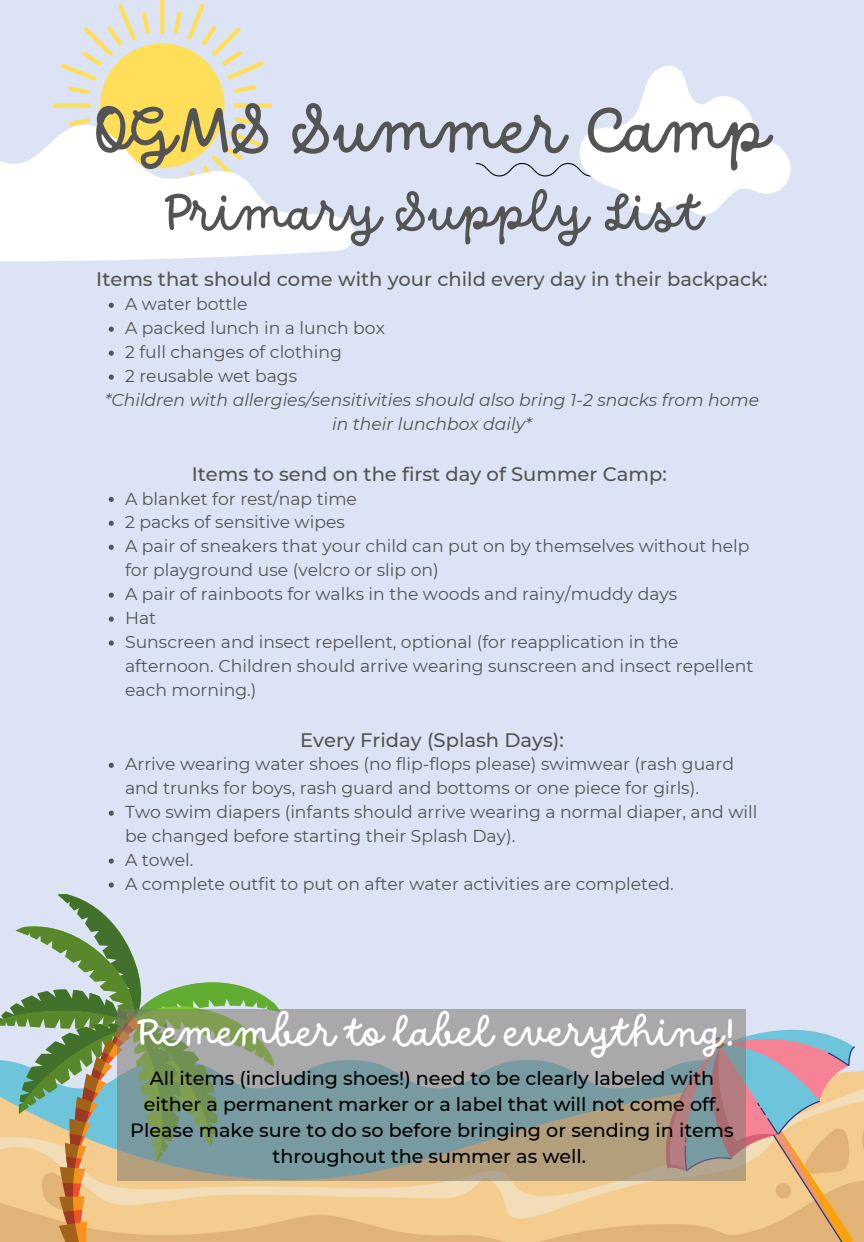
<style>
.page{position:relative;width:864px;height:1242px;background:#dce3f5}
.page>*{position:absolute;margin:0;border:0;box-sizing:border-box;transform-origin:0 0}
.t1{font:69.6px "DO Script Regular";color:#545454}
.t2{font:55.2px "DO Script Regular";color:#545454}
.t3{font:41.7px "DO Script Regular";color:#fff}
.t4{font:500 19.5px "Montserrat";color:#545454}
.t5{font:500 19.2px/25.8px "Montserrat";color:#000;text-align:center}
.t6{font:17.25px/24px "Montserrat";color:#545454}
.t7{font:italic 17.25px/24px "Montserrat";color:#545454;text-align:center}
</style>
<div class="page">
<img style="left:280px;top:1070px;width:584px;height:172px">
<svg style="left:656px;top:1029px;width:199px;height:213px;background:#d8ba95"></svg>
<div style="left:100px;top:43px;width:125px;height:125px;background:#ffde59;border-radius:50%"></div>
<svg style="left:160px;top:0;width:5px;height:35px"></svg>
<div style="left:233px;top:103px;width:39px;height:5px;background:#ffde59;border-radius:2px"></div>
<div style="left:53px;top:103px;width:38px;height:5px;background:#ffde59;border-radius:2px"></div>
<svg style="left:142px;top:12px;width:8px;height:22px"></svg>
<svg style="left:234px;top:85px;width:22px;height:8px"></svg>
<svg style="left:69px;top:118px;width:21px;height:5px"></svg>
<svg style="left:222px;top:117px;width:35px;height:6px"></svg>
<svg style="left:60px;top:4px;width:76px;height:90px"></svg>
<svg style="left:174px;top:3px;width:90px;height:76px"></svg>
<svg style="left:0;top:894px;width:280px;height:348px"></svg>
<svg style="left:0;top:123px;width:354px;height:139px;fill:#fff"></svg>
<svg style="left:476px;top:66px;width:315px;height:149px"></svg>
<svg style="left:109px;top:303px;width:5px;height:5px"></svg>
<svg style="left:109px;top:327px;width:5px;height:5px"></svg>
<svg style="left:109px;top:351px;width:5px;height:5px"></svg>
<svg style="left:109px;top:375px;width:5px;height:5px"></svg>
<svg style="left:109px;top:497px;width:5px;height:5px"></svg>
<svg style="left:109px;top:521px;width:5px;height:5px"></svg>
<svg style="left:109px;top:545px;width:5px;height:5px"></svg>
<svg style="left:109px;top:593px;width:5px;height:5px"></svg>
<svg style="left:109px;top:617px;width:5px;height:5px"></svg>
<svg style="left:109px;top:640px;width:5px;height:6px"></svg>
<svg style="left:109px;top:763px;width:5px;height:5px"></svg>
<svg style="left:109px;top:811px;width:5px;height:5px"></svg>
<svg style="left:109px;top:859px;width:5px;height:5px"></svg>
<svg style="left:109px;top:882px;width:5px;height:6px"></svg>
<svg style="left:118px;top:1009px;width:628px;height:171px;background:#939e95"></svg>
<p class="t1" style="left:93px;top:90px;width:679px">OGMS Summer Camp</p>
<p class="t2" style="left:160px;top:181px;width:545px">Primary Supply List</p>
<p class="t4" style="left:96px;top:268px;width:673px">Items that should come with your child every day in their backpack:</p>
<p class="t6" style="left:125px;top:292px;width:124px">A water bottle</p>
<p class="t6" style="left:125px;top:316px;width:261px">A packed lunch in a lunch box</p>
<p class="t6" style="left:125px;top:340px;width:218px">2 full changes of clothing</p>
<p class="t6" style="left:125px;top:364px;width:173px">2 reusable wet bags</p>
<p class="t7" style="left:105px;top:388px;width:656px">*Children with allergies/sensitivities should also bring 1-2 snacks from home in their lunchbox daily*</p>
<p class="t4" style="left:192px;top:462px;width:477px">Items to send on the first day of Summer Camp:</p>
<p class="t6" style="left:125px;top:486px;width:233px">A blanket for rest/nap time</p>
<p class="t6" style="left:125px;top:510px;width:221px">2 packs of sensitive wipes</p>
<p class="t6" style="left:125px;top:534px;width:626px">A pair of sneakers that your child can put on by themselves without help for playground use (velcro or slip on)</p>
<p class="t6" style="left:125px;top:582px;width:554px">A pair of rainboots for walks in the woods and rainy/muddy days</p>
<p class="t6" style="left:125px;top:606px;width:33px">Hat</p>
<p class="t6" style="left:125px;top:630px;width:630px">Sunscreen and insect repellent, optional (for reapplication in the afternoon. Children should arrive wearing sunscreen and insect repellent each morning.)</p>
<p class="t4" style="left:300px;top:728px;width:265px">Every Friday (Splash Days):</p>
<p class="t6" style="left:125px;top:752px;width:610px">Arrive wearing water shoes (no flip-flops please) swimwear (rash guard and trunks for boys, rash guard and bottoms or one piece for girls).</p>
<p class="t6" style="left:125px;top:800px;width:634px">Two swim diapers (infants should arrive wearing a normal diaper, and will be changed before starting their Splash Day).</p>
<p class="t6" style="left:125px;top:848px;width:70px">A towel.</p>
<p class="t6" style="left:125px;top:872px;width:550px">A complete outfit to put on after water activities are completed.</p>
<p class="t3" style="left:137px;top:1008px;width:601px">Remember to label everything!</p>
<p class="t5" style="left:144px;top:1066px;width:578px">All items (including shoes!) need to be clearly labeled with either a permanent marker or a label that will not come off.</p>
<p class="t5" style="left:130px;top:1117px;width:605px">Please make sure to do so before bringing or sending in items throughout the summer as well.</p>
</div>
